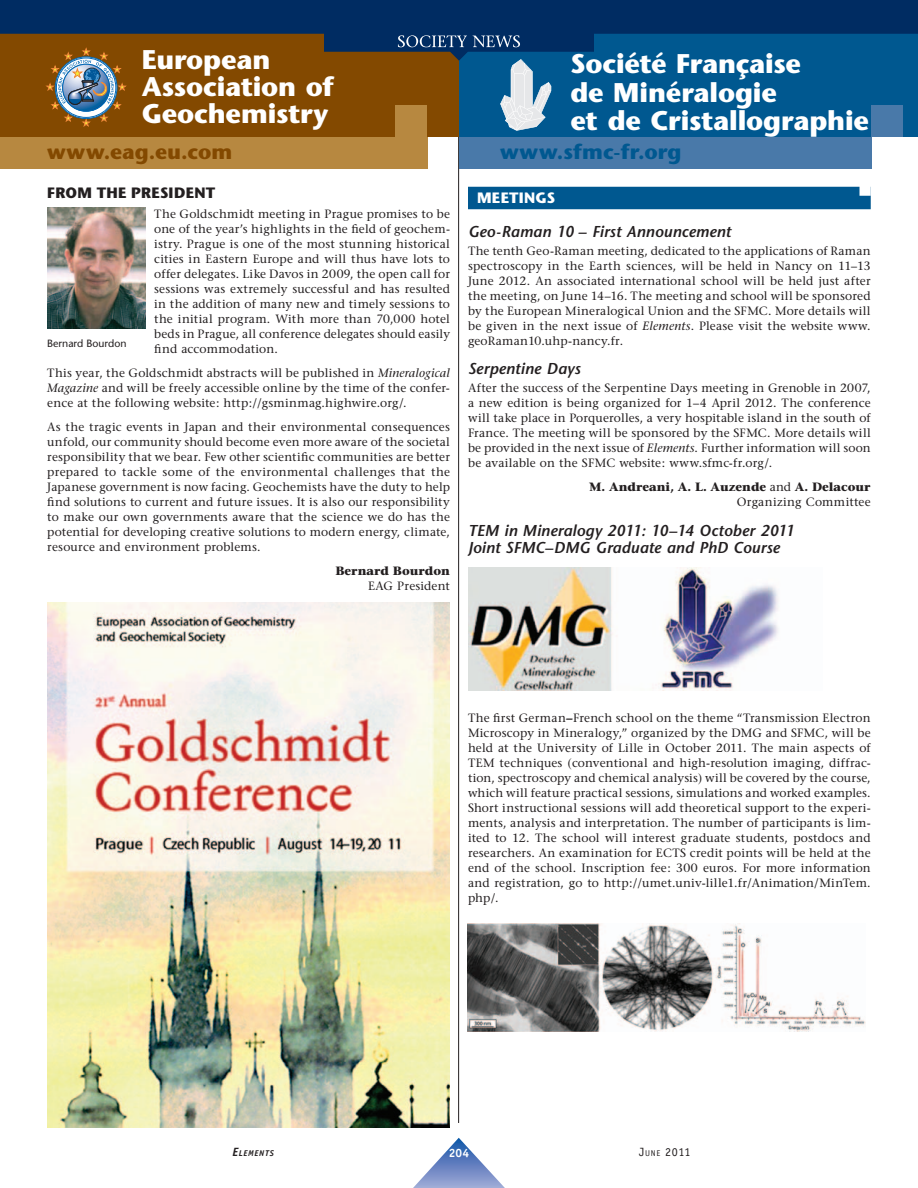
<style>
.page{position:relative;width:918px;height:1188px;background:#fff}
.page>*{position:absolute;margin:0;border:0;box-sizing:border-box;transform-origin:0 0}
.t1{font:700 27px/27px "Stone Sans";letter-spacing:-.005em;color:#fff}
.t2{font:700 21px "Stone Sans";letter-spacing:.005em;color:#005890}
.t3{font:700 21px "Stone Sans";letter-spacing:.01em;color:#834900}
.t4{font:italic 600 15.75px/16.5px "Stone Sans";letter-spacing:.005em;color:#231f20}
.t5{font:700 15px "Stone Sans";letter-spacing:.02em;color:#231f20}
.t6{font:700 15px "Stone Sans";letter-spacing:.015em;color:#fff}
.t7{font:12px/15px "Stone Serif";letter-spacing:.01em;color:#231f20;text-align:justify}
.t8{font:700 12px/15px "Stone Serif";color:#231f20;text-align:right}
.t9{font:12px "Officina Sans";color:#231f20}
.t10{font:700 12px "Officina Sans";color:#fff}
.t11{font:10.5px "Stone Sans";color:#231f20}
.t12{font:italic 700 8.4px "Officina Sans";letter-spacing:.08em;color:#231f20}
.s1{font-style:italic}
.s2{font-weight:400}
.s3{font-weight:700;font-style:italic}
.s4{font-size:12px}
.s5{font-size:8.4px}
</style>
<div class="page">
<hr style="left:458px;top:133px;width:1px;height:990px;background:#231f20">
<div style="left:0;top:7px;width:459px;height:130px;background:#834900"></div>
<div style="left:0;top:137px;width:428px;height:32px;background:#b78840"></div>
<svg style="left:56px;top:58px;width:60px;height:59px"></svg>
<svg style="left:82px;top:120px;width:8px;height:6px"></svg>
<svg style="left:100px;top:115px;width:8px;height:6px"></svg>
<svg style="left:65px;top:115px;width:7px;height:6px"></svg>
<svg style="left:46px;top:61px;width:80px;height:48px"></svg>
<div style="left:459px;top:7px;width:459px;height:130px;background:#005890"></div>
<div style="left:459px;top:137px;width:413px;height:32px;background:#4979a9"></div>
<div style="left:872px;top:106px;width:31px;height:31px;background:#4979a9"></div>
<div style="left:396px;top:106px;width:31px;height:31px;background:#b78840"></div>
<svg style="left:500px;top:61px;width:51px;height:70px"></svg>
<img style="left:47px;top:207px;width:98px;height:122px">
<div style="left:468px;top:187px;width:403px;height:22px;background:#005890"></div>
<div style="left:860px;top:185px;width:11px;height:11px;background:#fff"></div>
<img style="left:468px;top:567px;width:310px;height:123px">
<img style="left:47px;top:603px;width:403px;height:524px">
<img style="left:468px;top:924px;width:397px;height:108px">
<svg style="left:413px;top:1138px;width:92px;height:50px"></svg>
<svg style="left:0;top:0;width:918px;height:61px;fill:#002c62"></svg>
<svg style="left:398px;top:35px;width:122px;height:12px"></svg>
<h1 class="t1" style="left:142px;top:49px;width:194px">European<br>Association of<br>Geochemistry</h1>
<h1 class="t1" style="left:570px;top:53px;width:300px;line-height:28.5px">Société Française<br>de Minéralogie<br>et de Cristallographie</h1>
<h2 class="t3" style="left:47px;top:143px;width:187px">www.eag.eu.com</h2>
<h2 class="t2" style="left:500px;top:143px;width:183px">www.sfmc-fr.org</h2>
<p class="t5" style="left:47px;top:187px;width:169px">FROM THE PRESIDENT</p>
<p class="t7" style="left:154px;top:207px;width:297px">The Goldschmidt meeting in Prague promises to be one of the year’s highlights in the field of geochem&shy;istry. Prague is one of the most stunning historical cities in Eastern Europe and will thus have lots to offer delegates. Like Davos in 2009, the open call for sessions was extremely successful and has resulted in the addition of many new and timely sessions to the initial program. With more than 70,000 hotel beds in Prague, all conference delegates should easily find accommodation.</p>
<p class="t7" style="left:47px;top:366px;width:404px">This year, the Goldschmidt abstracts will be published in <span class="s1">Mineralogical Magazine</span> and will be freely accessible online by the time of the confer&shy;ence at the following website: http://gsminmag.highwire.org/.</p>
<p class="t7" style="left:47px;top:420px;width:404px">As the tragic events in Japan and their environmental consequences unfold, our community should become even more aware of the societal responsibility that we bear. Few other scientific communities are better prepared to tackle some of the environmental challenges that the Japanese government is now facing. Geochemists have the duty to help find solutions to current and future issues. It is also our responsibility to make our own governments aware that the science we do has the potential for developing creative solutions to modern energy, climate, resource and environment problems.</p>
<p class="t8" style="left:335px;top:564px;width:116px">Bernard Bourdon</p>
<p class="t7" style="left:368px;top:579px;width:83px">EAG President</p>
<p class="t11" style="left:47px;top:339px;width:81px">Bernard Bourdon</p>
<p class="t6" style="left:477px;top:192px;width:80px">MEETINGS</p>
<h3 class="t4" style="left:468px;top:225px;width:265px">Geo-Raman 10 – First Announcement</h3>
<p class="t7" style="left:468px;top:245px;width:404px">The tenth Geo-Raman meeting, dedicated to the applications of Raman spectroscopy in the Earth sciences, will be held in Nancy on 11–13<br>June 2012. An associated international school will be held just after the meeting, on June 14–16. The meeting and school will be sponsored by the European Mineralogical Union and the SFMC. More details will be given in the next issue of <span class="s1">Elements</span>. Please visit the website www. geoRaman10.uhp-nancy.fr.</p>
<h3 class="t4" style="left:468px;top:362px;width:114px">Serpentine Days</h3>
<p class="t7" style="left:468px;top:382px;width:404px">After the success of the Serpentine Days meeting in Grenoble in 2007, a new edition is being organized for 1–4 April 2012. The conference will take place in Porquerolles, a very hospitable island in the south of France. The meeting will be sponsored by the SFMC. More details will be provided in the next issue of <span class="s1">Elements</span>. Further information will soon be available on the SFMC website: www.sfmc-fr.org/.</p>
<p class="t8" style="left:590px;top:481px;width:283px">M. Andreani, A. L. Auzende <span class="s2">and</span> A. Delacour<br><span class="s2">Organizing Committee</span></p>
<h3 class="t4" style="left:468px;top:524px;width:328px">TEM in Mineralogy 2011: 10–14 October 2011<br>Joint SFMC–DMG Graduate and PhD Course</h3>
<p class="t7" style="left:468px;top:712px;width:404px">The first German<span class="s3">–</span>French school on the theme “Transmission Electron Microscopy in Mineralogy,” organized by the DMG and SFMC, will be held at the University of Lille in October 2011. The main aspects of TEM techniques (conventional and high-resolution imaging, diffrac&shy;tion, spectroscopy and chemical analysis) will be covered by the course, which will feature practical sessions, simulations and worked examples.<br>Short instructional sessions will add theoretical support to the experi&shy;ments, analysis and interpretation. The number of participants is lim&shy;ited to 12. The school will interest graduate students, postdocs and researchers. An examination for ECTS credit points will be held at the end of the school. Inscription fee: 300 euros. For more information and registration, go to http://umet.univ-lille1.fr/Animation/MinTem. php/.</p>
<p class="t12" style="left:232px;top:1150px;width:43px"><span class="s4">E</span>LEMENTS</p>
<p class="t10" style="left:449px;top:1149px;width:22px">204</p>
<p class="t9" style="left:639px;top:1147px;width:53px">J<span class="s5">UNE</span> 2011</p>
</div>
